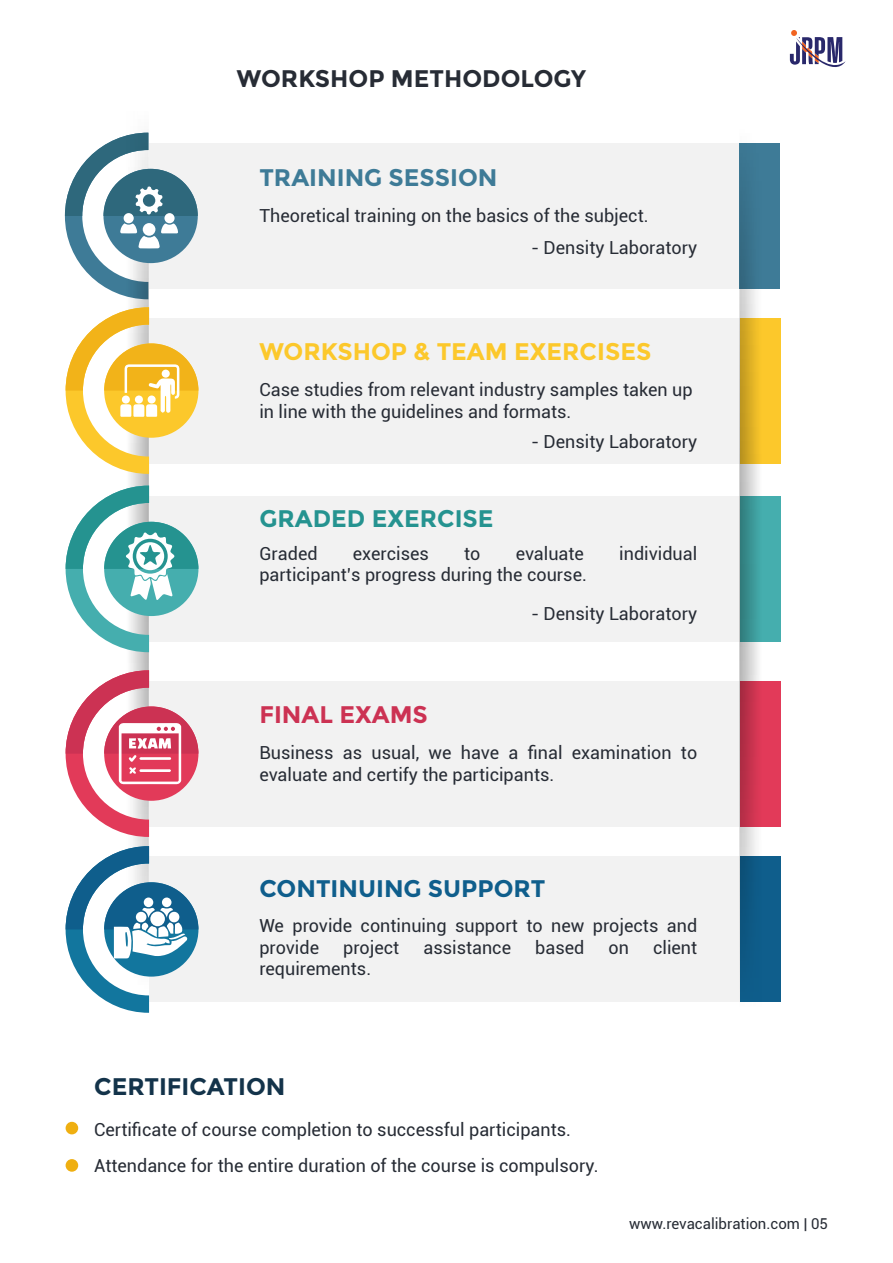
<style>
.page{position:relative;width:893px;height:1263px;background:#fff}
.page>*{position:absolute;margin:0;border:0;box-sizing:border-box;transform-origin:0 0}
.t1{font:700 24px "Montserrat";color:#fcc82b}
.t2{font:700 24px "Montserrat";color:#272c35}
.t3{font:700 24px "Montserrat";color:#0f5e8c}
.t4{font:700 24px "Montserrat";color:#3e7b97}
.t5{font:700 24px "Montserrat";color:#259390}
.t6{font:700 24px "Montserrat";color:#13334a}
.t7{font:700 24px "Montserrat";color:#cc3253}
.t8{font:18px/21.6px "Roboto";color:#272c35}
.t9{font:15px "Roboto";color:#272c35}
</style>
<div class="page">
<svg style="left:790px;top:30px;width:55px;height:37px"></svg>
<div style="left:150px;top:318px;width:590px;height:145px;background:#f2f2f2"></div>
<div style="left:66px;top:1122px;width:12px;height:12px;background:#efaf11;border-radius:50%"></div>
<div style="left:66px;top:1159px;width:12px;height:13px;background:#efaf11;border-radius:50%"></div>
<div style="left:149px;top:143px;width:590px;height:146px;background:#f2f2f2"></div>
<div style="left:739px;top:143px;width:41px;height:146px;background:#3e7b97"></div>
<div style="left:740px;top:318px;width:40px;height:145px;background:#fcc82b"></div>
<div style="left:150px;top:496px;width:590px;height:145px;background:#f2f2f2"></div>
<div style="left:740px;top:496px;width:40px;height:145px;background:#45aeae"></div>
<div style="left:150px;top:681px;width:590px;height:145px;background:#f2f2f2"></div>
<div style="left:740px;top:681px;width:40px;height:145px;background:#e23a59"></div>
<div style="left:150px;top:857px;width:590px;height:145px;background:#f2f2f2"></div>
<div style="left:740px;top:857px;width:40px;height:145px;background:#0f5e8c"></div>
<svg style="left:739px;top:177px;width:23px;height:777px"></svg>
<svg style="left:65px;top:132px;width:133px;height:881px"></svg>
<h1 class="t2" style="left:237px;top:64px;width:351px">WORKSHOP METHODOLOGY</h1>
<h1 class="t4" style="left:259px;top:163px;width:240px">TRAINING SESSION</h1>
<p class="t8" style="left:259px;top:204px;width:391px">Theoretical training on the basics of the subject.</p>
<p class="t8" style="left:531px;top:237px;width:168px">- Density Laboratory</p>
<h1 class="t1" style="left:259px;top:337px;width:393px">WORKSHOP &amp; TEAM EXERCISES</h1>
<p class="t8" style="left:259px;top:378px;width:435px">Case studies from relevant industry samples taken up in line with the guidelines and formats.</p>
<h1 class="t5" style="left:259px;top:504px;width:236px">GRADED EXERCISE</h1>
<p class="t8" style="left:531px;top:430px;width:168px">- Density Laboratory</p>
<p class="t8" style="left:259px;top:542px;width:60px">Graded</p>
<p class="t8" style="left:353px;top:542px;width:78px">exercises</p>
<p class="t8" style="left:464px;top:542px;width:18px">to</p>
<p class="t8" style="left:516px;top:542px;width:70px">evaluate</p>
<p class="t8" style="left:619px;top:542px;width:79px">individual</p>
<p class="t8" style="left:259px;top:563px;width:329px">participant’s progress during the course.</p>
<h1 class="t7" style="left:259px;top:700px;width:170px">FINAL EXAMS</h1>
<p class="t8" style="left:531px;top:602px;width:168px">- Density Laboratory</p>
<p class="t8" style="left:259px;top:741px;width:439px">Business as usual, we have a final examination to evaluate and certify the participants.</p>
<h1 class="t3" style="left:259px;top:874px;width:287px">CONTINUING SUPPORT</h1>
<p class="t8" style="left:259px;top:914px;width:439px">We provide continuing support to new projects and provide</p>
<p class="t8" style="left:343px;top:936px;width:58px">project</p>
<p class="t8" style="left:423px;top:936px;width:89px">assistance</p>
<p class="t8" style="left:535px;top:936px;width:51px">based</p>
<p class="t8" style="left:608px;top:936px;width:22px">on</p>
<p class="t8" style="left:653px;top:936px;width:46px">client</p>
<p class="t8" style="left:259px;top:957px;width:113px">requirements.</p>
<h1 class="t6" style="left:94px;top:1072px;width:193px">CERTIFICATION</h1>
<p class="t8" style="left:94px;top:1110px;width:506px;line-height:36px">Certificate of course completion to successful participants.<br>Attendance for the entire duration of the course is compulsory.</p>
<p class="t9" style="left:629px;top:1213px;width:200px">www.revacalibration.com | 05</p>
</div>
